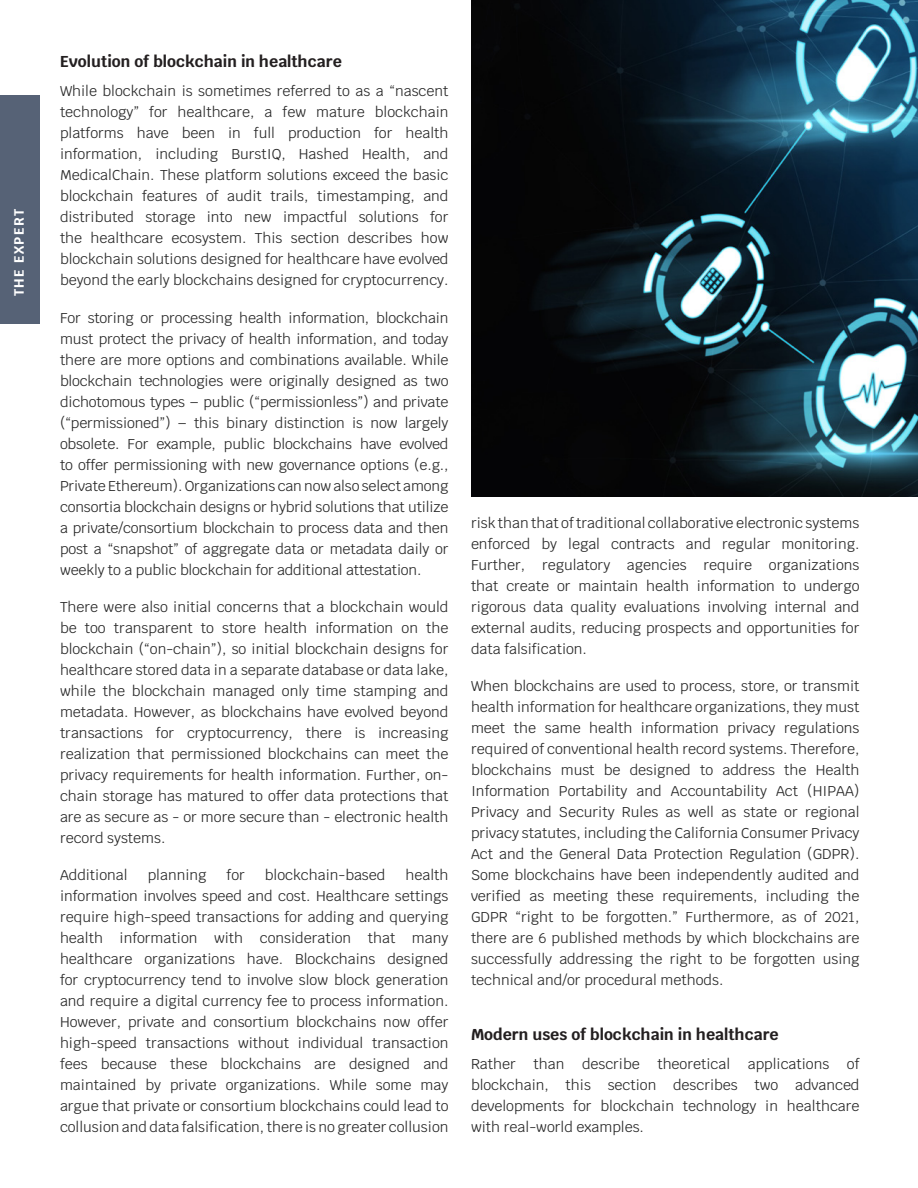
<style>
.page{position:relative;width:918px;height:1188px;background:#fff}
.page>*{position:absolute;margin:0;border:0;box-sizing:border-box;transform-origin:0 0}
.t1{font:700 15.75px "Krub";color:#231f20}
.Body_Copy{font:14.25px/21px "Krub";color:#282828;text-align:justify}
.t2{font:700 13.5px "Krub";letter-spacing:.1em;color:#fff}
</style>
<div class="page">
<div style="left:0;top:95px;width:40px;height:228px;background:#566276"></div>
<img style="left:472px;top:0;width:446px;height:496px">
<p class="t2" style="left:11px;top:296px;width:89px;rotate:-90deg">THE EXPERT</p>
<p class="t1" style="left:60px;top:52px;width:283px">Evolution of blockchain in healthcare</p>
<p class="Body_Copy" style="left:60px;top:81px;width:390px">While blockchain is sometimes referred to as a “nascent technology” for healthcare, a few mature blockchain platforms have been in full production for health information, including BurstIQ, Hashed Health, and MedicalChain. These platform solutions exceed the basic blockchain features of audit trails, timestamping, and distributed storage into new impactful solutions for the healthcare ecosystem. This section describes how blockchain solutions designed for healthcare have evolved beyond the early blockchains designed for cryptocurrency.</p>
<p class="Body_Copy" style="left:60px;top:307px;width:390px">For storing or processing health information, blockchain must protect the privacy of health information, and today there are more options and combinations available. While blockchain technologies were originally designed as two dichotomous types – public (“permissionless”) and private (“permissioned”) – this binary distinction is now largely obsolete. For example, public blockchains have evolved to offer permissioning with new governance options (e.g., Private Ethereum). Organizations can now also select among consortia blockchain designs or hybrid solutions that utilize a private/consortium blockchain to process data and then post a “snapshot” of aggregate data or metadata daily or weekly to a public blockchain for additional attestation.</p>
<p class="Body_Copy" style="left:60px;top:596px;width:390px">There were also initial concerns that a blockchain would be too transparent to store health information on the blockchain (“on-chain”), so initial blockchain designs for healthcare stored data in a separate database or data lake, while the blockchain managed only time stamping and metadata. However, as blockchains have evolved beyond transactions for cryptocurrency, there is increasing realization that permissioned blockchains can meet the privacy requirements for health information. Further, on&shy;chain storage has matured to offer data protections that are as secure as - or more secure than - electronic health record systems.</p>
<p class="Body_Copy" style="left:60px;top:865px;width:69px">Additional</p>
<p class="Body_Copy" style="left:148px;top:865px;width:60px">planning</p>
<p class="Body_Copy" style="left:227px;top:865px;width:20px">for</p>
<p class="Body_Copy" style="left:265px;top:865px;width:122px">blockchain-based</p>
<p class="Body_Copy" style="left:60px;top:865px;width:390px;text-indent:345px">health information involves speed and cost. Healthcare settings require high-speed transactions for adding and querying health information with consideration that many healthcare organizations have. Blockchains designed for cryptocurrency tend to involve slow block generation and require a digital currency fee to process information.<br>However, private and consortium blockchains now offer high-speed transactions without individual transaction fees because these blockchains are designed and maintained by private organizations. While some may argue that private or consortium blockchains could lead to collusion and data falsification, there is no greater collusion</p>
<p class="Body_Copy" style="left:471px;top:513px;width:390px">risk than that of traditional collaborative electronic systems enforced by legal contracts and regular monitoring.<br>Further, regulatory agencies require organizations that create or maintain health information to undergo rigorous data quality evaluations involving internal and external audits, reducing prospects and opportunities for data falsification.</p>
<p class="Body_Copy" style="left:471px;top:676px;width:390px">When blockchains are used to process, store, or transmit health information for healthcare organizations, they must meet the same health information privacy regulations required of conventional health record systems. Therefore, blockchains must be designed to address the Health Information Portability and Accountability Act (HIPAA)<br>Privacy and Security Rules as well as state or regional privacy statutes, including the California Consumer Privacy Act and the General Data Protection Regulation (GDPR).<br>Some blockchains have been independently audited and verified as meeting these requirements, including the GDPR “right to be forgotten.” Furthermore, as of 2021, there are 6 published methods by which blockchains are successfully addressing the right to be forgotten using technical and/or procedural methods.</p>
<p class="t1" style="left:471px;top:1025px;width:309px">Modern uses of blockchain in healthcare</p>
<p class="Body_Copy" style="left:471px;top:1054px;width:390px">Rather than describe theoretical applications of blockchain, this section describes two advanced developments for blockchain technology in healthcare with real-world examples.</p>
</div>
